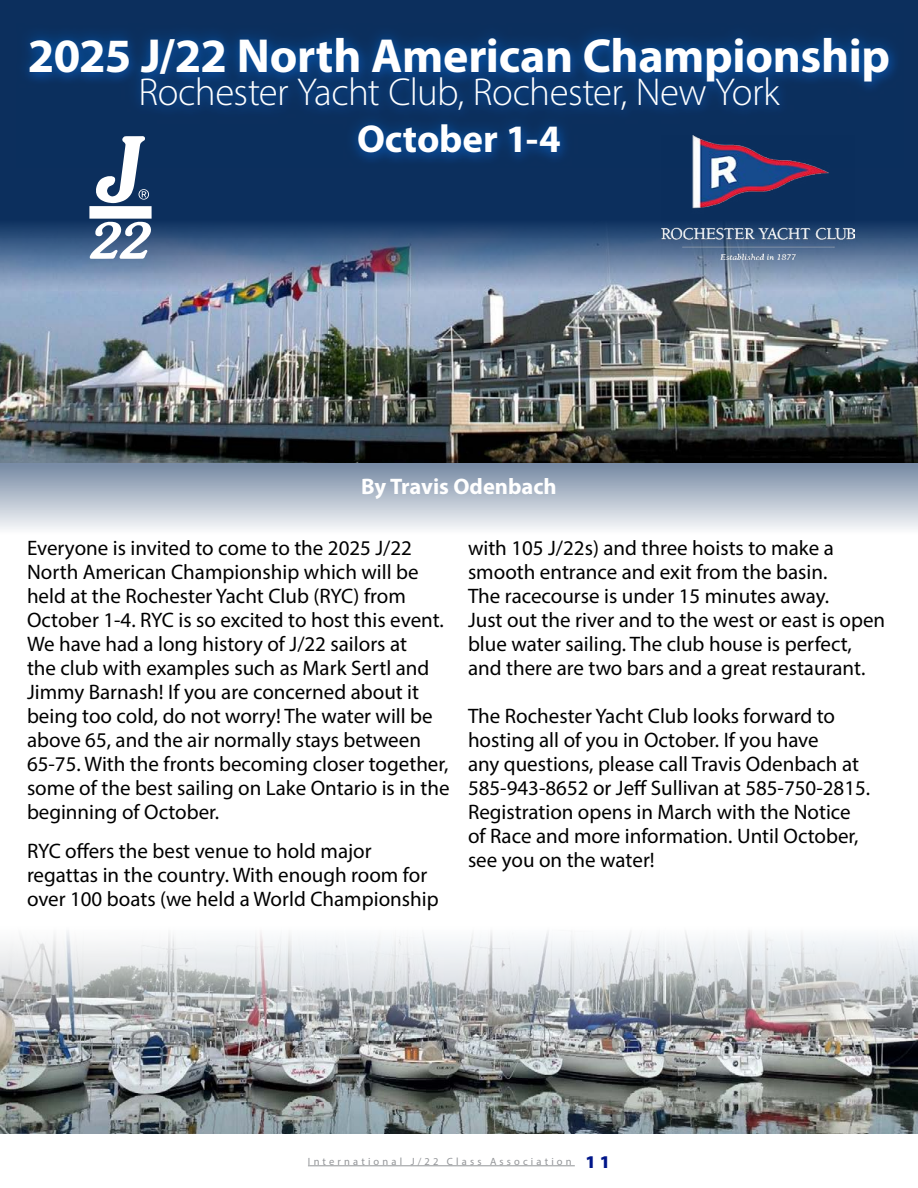
<style>
.page{position:relative;width:918px;height:1188px;background:#fff}
.page>*{position:absolute;margin:0;border:0;box-sizing:border-box;transform-origin:0 0}
.t1{font:700 48px "Myriad Pro";letter-spacing:-.01em;color:#fff}
.t2{font:300 39px "Myriad Pro";letter-spacing:-.015em;color:#fff}
.t3{font:700 39px "Myriad Pro";letter-spacing:-.005em;color:#fff}
.t4{font:700 22.5px "Myriad Pro";color:#fff}
.t5{font:21px/24px "Myriad Pro";color:#000}
.t6{font:10.5px "Myriad Pro";letter-spacing:.3em;color:#939598}
.s1{font-weight:900;font-size:18px;color:#001689}
</style>
<div class="page">
<hr style="left:308px;top:1166px;width:267px;height:1px;background:#939598">
<img style="left:0;top:0;width:918px;height:529px">
<img style="left:0;top:931px;width:918px;height:203px">
<svg style="left:16px;top:23px;width:887px;height:145px;background:#0a366c"></svg>
<img style="left:0;top:221px;width:918px;height:241px">
<img style="left:661px;top:136px;width:194px;height:123px">
<div style="left:89px;top:206px;width:63px;height:13px;background:#fff"></div>
<svg style="left:90px;top:221px;width:63px;height:38px"></svg>
<svg style="left:96px;top:136px;width:53px;height:67px"></svg>
<p class="t1" style="left:28px;top:24px;width:864px">2025 J/22 North American Championship</p>
<p class="t2" style="left:138px;top:68px;width:643px">Rochester Yacht Club, Rochester, New York</p>
<p class="t3" style="left:357px;top:114px;width:205px">October 1-4</p>
<p class="t4" style="left:361px;top:472px;width:197px">By Travis Odenbach</p>
<p class="t5" style="left:27px;top:535px;width:424px">Everyone is invited to come to the 2025 J/22<br>North American Championship which will be held at the Rochester Yacht Club (RYC) from October 1-4. RYC is so excited to host this event.<br>We have had a long history of J/22 sailors at<br>the club with examples such as Mark Sertl and Jimmy Barnash! If you are concerned about it being too cold, do not worry! The water will be above 65, and the air normally stays between 65-75. With the fronts becoming closer together, some of the best sailing on Lake Ontario is in the beginning of October.</p>
<p class="t5" style="left:27px;top:838px;width:413px">RYC offers the best venue to hold major regattas in the country. With enough room for over 100 boats (we held a World Championship</p>
<p class="t5" style="left:468px;top:535px;width:419px">with 105 J/22s) and three hoists to make a smooth entrance and exit from the basin.<br>The racecourse is under 15 minutes away.<br>Just out the river and to the west or east is open blue water sailing. The club house is perfect, and there are two bars and a great restaurant.</p>
<p class="t5" style="left:468px;top:703px;width:404px">The Rochester Yacht Club looks forward to hosting all of you in October. If you have<br>any questions, please call Travis Odenbach at 585-943-8652 or Jeff Sullivan at 585-750-2815.<br>Registration opens in March with the Notice of Race and more information. Until October, see you on the water!</p>
<p class="t6" style="left:308px;top:1155px;width:304px">International J/22 Class Association <span class="s1">11</span></p>
</div>
